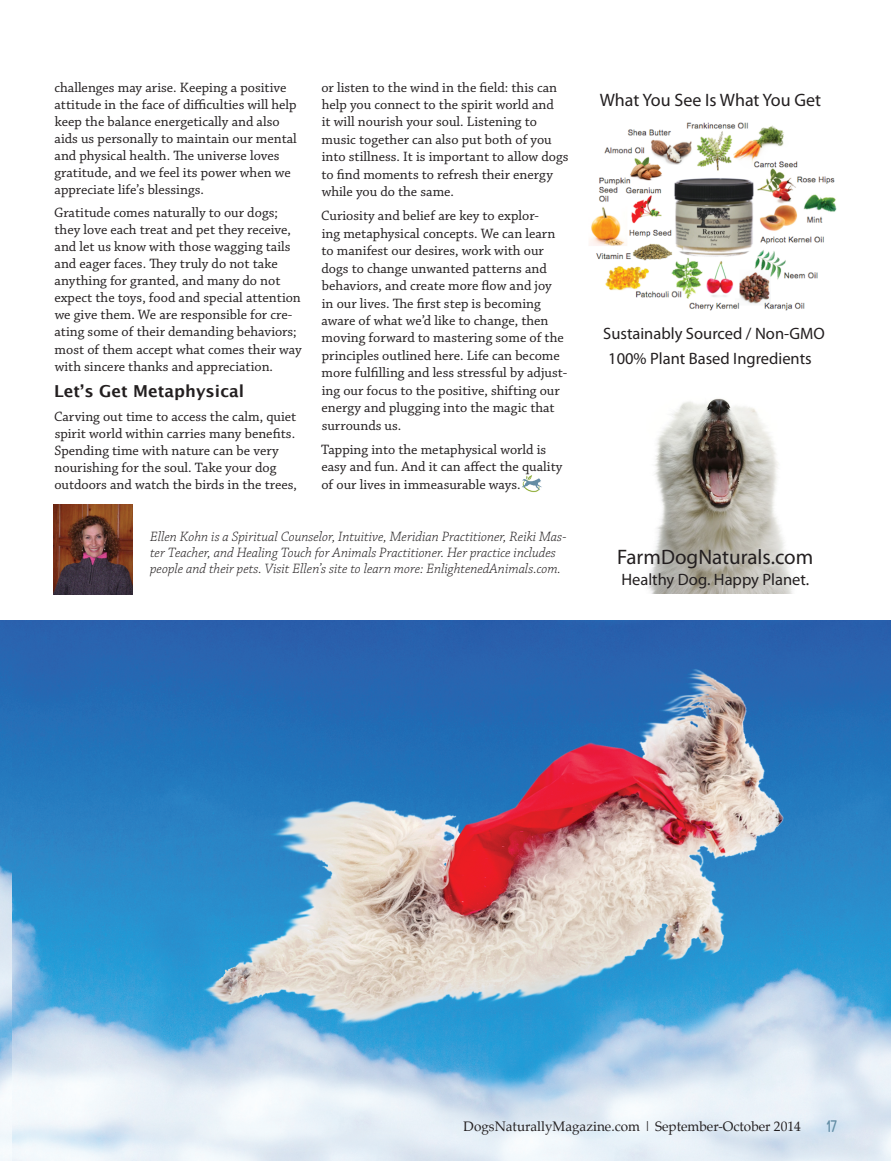
<style>
.page{position:relative;width:891px;height:1161px;background:#fff}
.page>*{position:absolute;margin:0;border:0;box-sizing:border-box;transform-origin:0 0}
.t1{font:21px "Myriad Pro";color:#231f20}
.t2{font:18px "Myriad Pro";color:#231f20}
.t3{font:16.5px "Myriad Pro";color:#231f20}
.DNM_Normal{font:700 16.5px "Lucida Grande";color:#231f20}
.t4{font:16.5px "Rimouski Rg";color:#628da5}
.DNM_Normal-2{font:14.25px/17.4px "Chaparral Pro";color:#231f20}
.DNM_Normal-3{font:italic 300 14.25px/16.4px "Chaparral Pro";color:#231f20}
.t5{font:13.5px "Palatino";color:#231f20}
</style>
<div class="page">
<img style="left:12px;top:621px;width:879px;height:540px">
<img style="left:0;top:621px;width:12px;height:540px">
<img style="left:522px;top:475px;width:20px;height:18px">
<img style="left:648px;top:398px;width:145px;height:196px">
<img style="left:589px;top:122px;width:247px;height:189px">
<img style="left:54px;top:505px;width:79px;height:89px">
<p class="DNM_Normal-2" style="left:54px;top:79px;width:244px;line-height:17px">challenges may arise. Keeping a positive attitude in the face of difficulties will help keep the balance energetically and also aids us personally to maintain our mental and physical health. The universe loves gratitude, and we feel its power when we appreciate life’s blessings.</p>
<p class="DNM_Normal-2" style="left:54px;top:205px;width:249px;line-height:17px">Gratitude comes naturally to our dogs; they love each treat and pet they receive, and let us know with those wagging tails and eager faces. They truly do not take anything for granted, and many do not expect the toys, food and special attention we give them. We are responsible for cre&shy;ating some of their demanding behaviors; most of them accept what comes their way with sincere thanks and appreciation.</p>
<p class="DNM_Normal" style="left:54px;top:378px;width:191px">Let’s Get Metaphysical</p>
<p class="DNM_Normal-2" style="left:54px;top:408px;width:245px;line-height:17px">Carving out time to access the calm, quiet spirit world within carries many benefits.<br>Spending time with nature can be very nourishing for the soul. Take your dog outdoors and watch the birds in the trees,</p>
<p class="DNM_Normal-2" style="left:321px;top:79px;width:249px">or listen to the wind in the field: this can help you connect to the spirit world and<br>it will nourish your soul. Listening to music together can also put both of you into stillness. It is important to allow dogs to find moments to refresh their energy while you do the same.</p>
<p class="DNM_Normal-2" style="left:321px;top:208px;width:248px">Curiosity and belief are key to explor-<br>ing metaphysical concepts. We can learn to manifest our desires, work with our dogs to change unwanted patterns and behaviors, and create more flow and joy<br>in our lives. The first step is becoming aware of what we’d like to change, then moving forward to mastering some of the principles outlined here. Life can become more fulfilling and less stressful by adjust&shy;ing our focus to the positive, shifting our energy and plugging into the magic that surrounds us.</p>
<p class="DNM_Normal-2" style="left:321px;top:441px;width:243px">Tapping into the metaphysical world is easy and fun. And it can affect the quality of our lives in immeasurable ways.</p>
<p class="DNM_Normal-3" style="left:150px;top:529px;width:418px">Ellen Kohn is a Spiritual Counselor, Intuitive, Meridian Practitioner, Reiki Mas&shy;ter Teacher, and Healing Touch for Animals Practitioner. Her practice includes people and their pets. Visit Ellen’s site to learn more: EnlightenedAnimals.com.</p>
<p class="t2" style="left:600px;top:89px;width:223px">What You See Is What You Get</p>
<p class="t3" style="left:603px;top:323px;width:223px">Sustainably Sourced / Non-GMO</p>
<p class="t3" style="left:608px;top:348px;width:205px">100% Plant Based Ingredients</p>
<p class="t1" style="left:617px;top:544px;width:198px">FarmDogNaturals.com</p>
<p class="t3" style="left:621px;top:569px;width:189px">Healthy Dog. Happy Planet.</p>
<p class="t5" style="left:464px;top:1115px;width:339px">DogsNaturallyMagazine.com | September-October 2014</p>
<p class="t4" style="left:827px;top:1117px;width:12px">17</p>
</div>
